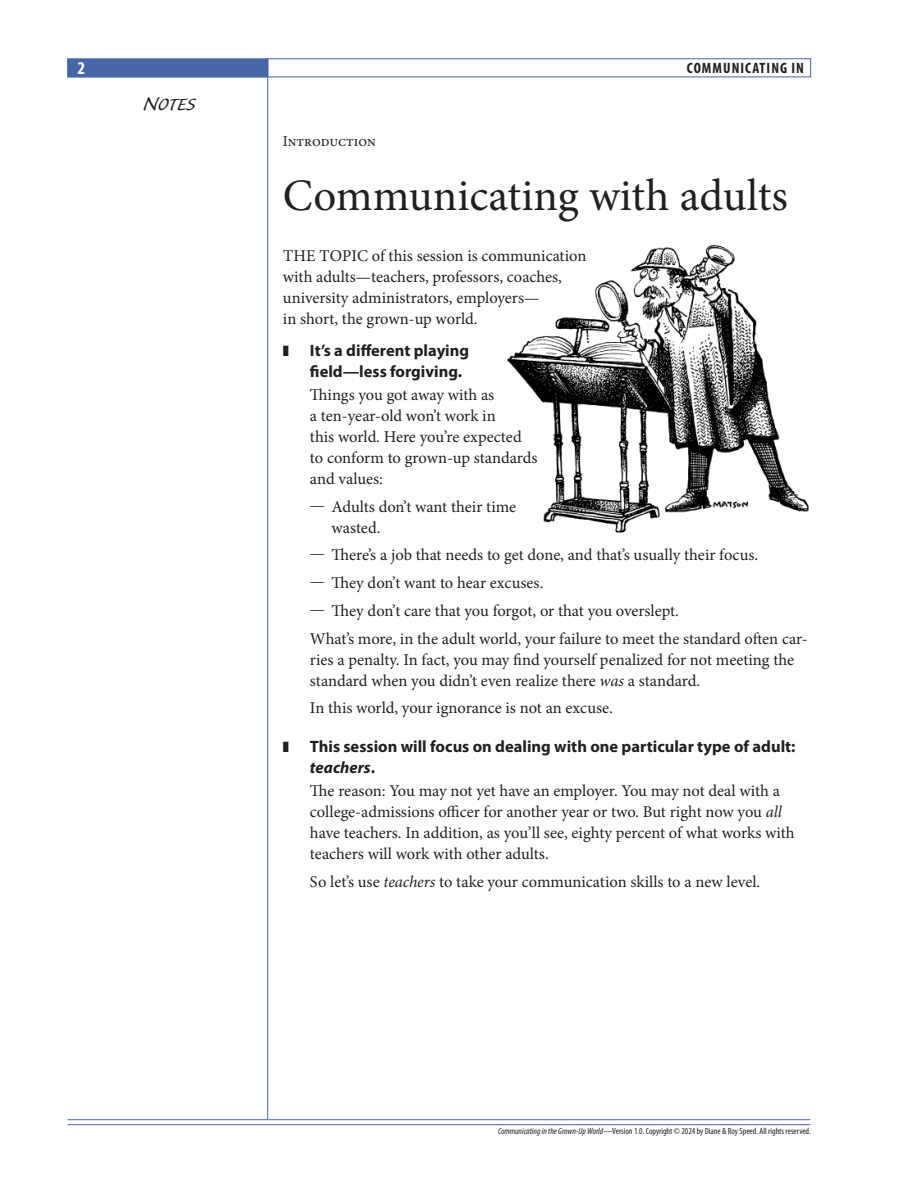
<style>
.page{position:relative;width:918px;height:1188px;background:#fff}
.page>*{position:absolute;margin:0;border:0;box-sizing:border-box;transform-origin:0 0}
.PageTitle{font:45px "Minion Pro";color:#231f20}
.MasterNOTES{font:22.95px "Caliban Std SC850";color:#231f20}
.MasterPage_s{font:18px "Myriad Pro Bold Cond SC850";color:#fff}
.StrategyExplana{font:16.5px/21px "Minion Pro";letter-spacing:-.01em;color:#231f20}
.Concept{font:16.5px/21px "Minion Pro";letter-spacing:.005em;color:#231f20}
.StrategyPoint{font:700 16.5px/21px "Myriad Pro";color:#231f20}
.MasterTitle{font:700 condensed 15px "Myriad Pro";letter-spacing:.07em;color:#231f20}
.SectionHeader{font:15px "Minion Pro";color:#231f20}
.MasterFooter{font:condensed 9px "Myriad Pro";color:#231f20}
.s1{font-size:27px}
.s2{font-style:italic}
</style>
<div class="page">
<div style="left:68px;top:59px;width:200px;height:18px;background:#4766a7"></div>
<hr style="left:267px;top:77px;width:1px;height:1042px;background:#4766a7">
<hr style="left:68px;top:1119px;width:742px;height:1px;background:#4766a7">
<hr style="left:68px;top:1124px;width:742px;height:1px;background:#4766a7">
<img style="left:507px;top:244px;width:302px;height:289px">
<p class="MasterPage_s" style="left:77px;top:56px;width:9px">2</p>
<p class="MasterTitle" style="left:687px;top:59px;width:119px">COMMUNICATING IN</p>
<p class="MasterNOTES" style="left:143px;top:93px;width:54px"><span class="s1">N</span>otes</p>
<p class="SectionHeader" style="left:283px;top:131px;width:94px">Introduction</p>
<p class="PageTitle" style="left:283px;top:165px;width:506px">Communicating with adults</p>
<p class="Concept" style="left:283px;top:245px;width:305px">THE TOPIC of this session is communication with adults—teachers, professors, coaches, university administrators, employers—<br>in short, the grown-up world.</p>
<p class="StrategyPoint" style="left:310px;top:339px;width:161px">It’s a different playing field—less forgiving.</p>
<p class="StrategyExplana" style="left:310px;top:384px;width:229px">Things you got away with as<br>a ten-year-old won’t work in<br>this world. Here you’re expected to conform to grown-up standards and values:</p>
<p class="StrategyExplana" style="left:332px;top:496px;width:186px">Adults don’t want their time wasted.</p>
<p class="StrategyExplana" style="left:332px;top:545px;width:428px">There’s a job that needs to get done, and that’s usually their focus.</p>
<p class="StrategyExplana" style="left:332px;top:572px;width:213px">They don’t want to hear excuses.</p>
<p class="StrategyExplana" style="left:332px;top:600px;width:349px">They don’t care that you forgot, or that you overslept.</p>
<p class="StrategyExplana" style="left:310px;top:628px;width:499px">What’s more, in the adult world, your failure to meet the standard often car&shy;ries a penalty. In fact, you may find yourself penalized for not meeting the standard when you didn’t even realize there <span class="s2">was</span> a standard.</p>
<p class="StrategyExplana" style="left:310px;top:698px;width:304px">In this world, your ignorance is not an excuse.</p>
<p class="StrategyPoint" style="left:310px;top:735px;width:487px">This session will focus on dealing with one particular type of adult: <span class="s2">teachers</span>.</p>
<p class="StrategyExplana" style="left:310px;top:780px;width:486px">The reason: You may not yet have an employer. You may not deal with a college-admissions officer for another year or two. But right now you <span class="s2">all </span>have teachers. In addition, as you’ll see, eighty percent of what works with teachers will work with other adults.</p>
<p class="StrategyExplana" style="left:310px;top:871px;width:452px">So let’s use <span class="s2">teachers</span> to take your communication skills to a new level.</p>
<p class="MasterFooter" style="left:498px;top:1126px;width:314px"><span class="s2">Communicating in the Grown-Up World</span>—Version 1.0. Copyright © 2024 by Diane &amp; Roy Speed. All rights reserved.</p>
</div>
